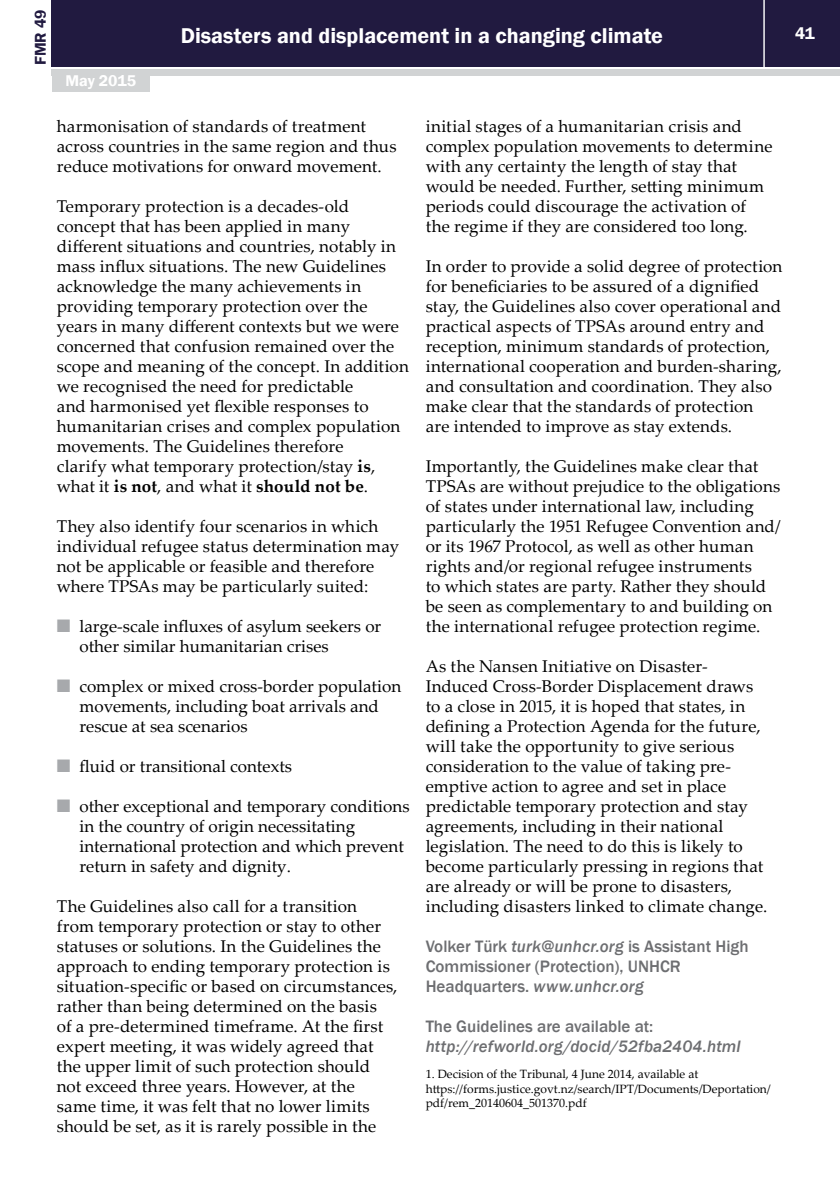
<style>
.page{position:relative;width:840px;height:1191px;background:#fff}
.page>*{position:absolute;margin:0;border:0;box-sizing:border-box;transform-origin:0 0}
.t1{font:600 22px "Franklin Gothic";color:#fff}
.t2{font:17px/20px "Palatino Linotype";letter-spacing:.005em;color:#000}
.t3{font:500 17px/20px "Franklin Gothic";color:#6d6e71}
.t4{font:italic 500 17px "Franklin Gothic";letter-spacing:.01em;color:#6d6e71}
.t5{font:600 17px "Franklin Gothic";color:#fff}
.t6{font:600 16px "Franklin Gothic";color:#fff}
.t7{font:600 16px "Franklin Gothic";color:#211a40}
.t8{font:12px/14.4px "Palatino Linotype";color:#000}
.s1{font-weight:700}
.s2{color:#a7a9ac}
.s3{font-style:italic}
</style>
<div class="page">
<div style="left:52px;top:0;width:787px;height:66px;background:#211a40"></div>
<div style="left:52px;top:69px;width:787px;height:6px;background:#d1d3d4"></div>
<hr style="left:763px;top:0;width:1px;height:68px;background:#fff">
<div style="left:52px;top:74px;width:98px;height:18px;background:#d1d3d4"></div>
<p class="t7" style="left:31px;top:65px;width:57px;rotate:-90deg">FMR 49</p>
<p class="t1" style="left:181px;top:22px;width:483px">Disasters and displacement in a changing climate</p>
<p class="t5" style="left:794px;top:23px;width:21px">41</p>
<p class="t6" style="left:65px;top:71px;width:72px">May 2015</p>
<p class="t2" style="left:57px;top:116px;width:341px">harmonisation of standards of treatment across countries in the same region and thus reduce motivations for onward movement.</p>
<p class="t2" style="left:57px;top:196px;width:353px">Temporary protection is a decades-old concept that has been applied in many different situations and countries, notably in mass influx situations. The new Guidelines acknowledge the many achievements in providing temporary protection over the years in many different contexts but we were concerned that confusion remained over the scope and meaning of the concept. In addition we recognised the need for predictable<br>and harmonised yet flexible responses to humanitarian crises and complex population movements. The Guidelines therefore<br>clarify what temporary protection/stay <span class="s1">is</span>, what it <span class="s1">is not</span>, and what it <span class="s1">should not be</span>.</p>
<p class="t2" style="left:57px;top:515px;width:344px">They also identify four scenarios in which individual refugee status determination may not be applicable or feasible and therefore where TPSAs may be particularly suited:</p>
<p class="t2" style="left:79px;top:616px;width:303px;text-indent:-23px"><span class="s2">■</span> large-scale influxes of asylum seekers or other similar humanitarian crises</p>
<p class="t2" style="left:79px;top:676px;width:323px;text-indent:-23px"><span class="s2">■</span> complex or mixed cross-border population movements, including boat arrivals and rescue at sea scenarios</p>
<p class="t2" style="left:57px;top:756px;width:237px"><span class="s2">■</span> fluid or transitional contexts</p>
<p class="t2" style="left:79px;top:796px;width:331px;text-indent:-23px"><span class="s2">■</span> other exceptional and temporary conditions in the country of origin necessitating international protection and which prevent return in safety and dignity.</p>
<p class="t2" style="left:57px;top:896px;width:342px">The Guidelines also call for a transition from temporary protection or stay to other statuses or solutions. In the Guidelines the approach to ending temporary protection is situation-specific or based on circumstances, rather than being determined on the basis<br>of a pre-determined timeframe. At the first expert meeting, it was widely agreed that the upper limit of such protection should not exceed three years. However, at the same time, it was felt that no lower limits should be set, as it is rarely possible in the</p>
<p class="t2" style="left:425px;top:115px;width:348px">initial stages of a humanitarian crisis and complex population movements to determine with any certainty the length of stay that would be needed. Further, setting minimum periods could discourage the activation of the regime if they are considered too long.</p>
<p class="t2" style="left:425px;top:255px;width:358px">In order to provide a solid degree of protection for beneficiaries to be assured of a dignified stay, the Guidelines also cover operational and practical aspects of TPSAs around entry and reception, minimum standards of protection, international cooperation and burden-sharing, and consultation and coordination. They also make clear that the standards of protection<br>are intended to improve as stay extends.</p>
<p class="t2" style="left:425px;top:455px;width:356px">Importantly, the Guidelines make clear that TPSAs are without prejudice to the obligations of states under international law, including particularly the 1951 Refugee Convention and/ or its 1967 Protocol, as well as other human rights and/or regional refugee instruments<br>to which states are party. Rather they should be seen as complementary to and building on the international refugee protection regime.</p>
<p class="t2" style="left:425px;top:655px;width:343px">As the Nansen Initiative on Disaster-Induced Cross-Border Displacement draws to a close in 2015, it is hoped that states, in defining a Protection Agenda for the future, will take the opportunity to give serious consideration to the value of taking pre&shy;emptive action to agree and set in place predictable temporary protection and stay agreements, including in their national legislation. The need to do this is likely to become particularly pressing in regions that are already or will be prone to disasters, including disasters linked to climate change.</p>
<p class="t3" style="left:425px;top:936px;width:324px">Volker Türk <span class="s3">turk@unhcr.org</span> is Assistant High<br>Commissioner (Protection), UNHCR<br>Headquarters. <span class="s3">www.unhcr.org</span></p>
<p class="t3" style="left:425px;top:1016px;width:229px">The Guidelines are available at:</p>
<p class="t4" style="left:425px;top:1035px;width:316px">http://refworld.org/docid/52fba2404.html</p>
<p class="t8" style="left:425px;top:1066px;width:346px">1. Decision of the Tribunal, 4 June 2014, available at https://forms.justice.govt.nz/search/IPT/Documents/Deportation/ pdf/rem_20140604_501370.pdf</p>
</div>
